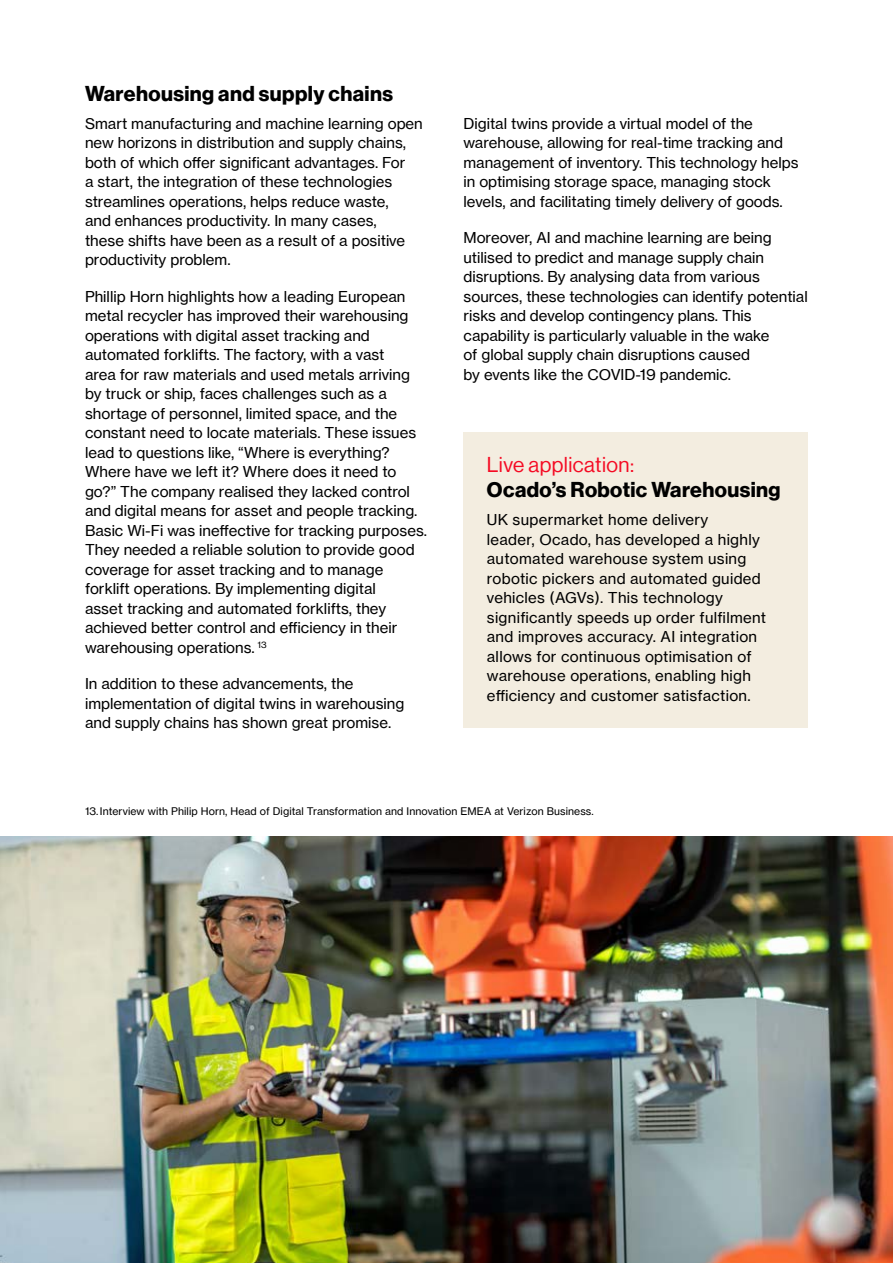
<style>
.page{position:relative;width:893px;height:1263px;background:#fff}
.page>*{position:absolute;margin:0;border:0;box-sizing:border-box;transform-origin:0 0}
.t1{font:700 21px "Verizon NHGDS";letter-spacing:.02em;color:#000}
.t2{font:21px "Verizon NHGDS";letter-spacing:.02em;color:#f50a23}
.t3{font:15px/19.5px "Verizon NHGTX";color:#000}
.t4{font:15px/19.5px "Verizon NHGTX";letter-spacing:.02em;color:#000}
.t5{font:10.5px "Verizon NHGTX";letter-spacing:.01em;color:#000}
</style>
<div class="page">
<img style="left:0;top:836px;width:893px;height:427px">
<div style="left:463px;top:433px;width:345px;height:295px;background:#f3ede0"></div>
<h1 class="t1" style="left:85px;top:81px;width:309px">Warehousing and supply chains</h1>
<p class="t3" style="left:85px;top:113px;width:339px">Smart manufacturing and machine learning open new horizons in distribution and supply chains, both of which offer significant advantages. For<br>a start, the integration of these technologies streamlines operations, helps reduce waste,<br>and enhances productivity. In many cases,<br>these shifts have been as a result of a positive productivity problem.</p>
<p class="t3" style="left:85px;top:286px;width:344px">Phillip Horn highlights how a leading European metal recycler has improved their warehousing operations with digital asset tracking and automated forklifts. The factory, with a vast<br>area for raw materials and used metals arriving by truck or ship, faces challenges such as a shortage of personnel, limited space, and the constant need to locate materials. These issues lead to questions like, “Where is everything?<br>Where have we left it? Where does it need to go?” The company realised they lacked control and digital means for asset and people tracking.<br>Basic Wi-Fi was ineffective for tracking purposes.<br>They needed a reliable solution to provide good coverage for asset tracking and to manage forklift operations. By implementing digital<br>asset tracking and automated forklifts, they achieved better control and efficiency in their warehousing operations. <sup>13</sup></p>
<p class="t3" style="left:85px;top:674px;width:321px">In addition to these advancements, the implementation of digital twins in warehousing and supply chains has shown great promise.</p>
<p class="t3" style="left:463px;top:113px;width:337px">Digital twins provide a virtual model of the warehouse, allowing for real-time tracking and management of inventory. This technology helps in optimising storage space, managing stock levels, and facilitating timely delivery of goods.</p>
<p class="t3" style="left:463px;top:228px;width:346px">Moreover, AI and machine learning are being utilised to predict and manage supply chain disruptions. By analysing data from various sources, these technologies can identify potential risks and develop contingency plans. This capability is particularly valuable in the wake<br>of global supply chain disruptions caused<br>by events like the COVID-19 pandemic.</p>
<h1 class="t2" style="left:487px;top:452px;width:149px">Live application:</h1>
<h1 class="t1" style="left:487px;top:477px;width:295px">Ocado’s Robotic Warehousing</h1>
<p class="t4" style="left:487px;top:510px;width:281px">UK supermarket home delivery<br>leader, Ocado, has developed a highly automated warehouse system using robotic pickers and automated guided vehicles (AGVs). This technology significantly speeds up order fulfilment and improves accuracy. AI integration allows for continuous optimisation of warehouse operations, enabling high efficiency and customer satisfaction.</p>
<p class="t5" style="left:85px;top:804px;width:510px">13. Interview with Philip Horn, Head of Digital Transformation and Innovation EMEA at Verizon Business.</p>
</div>
